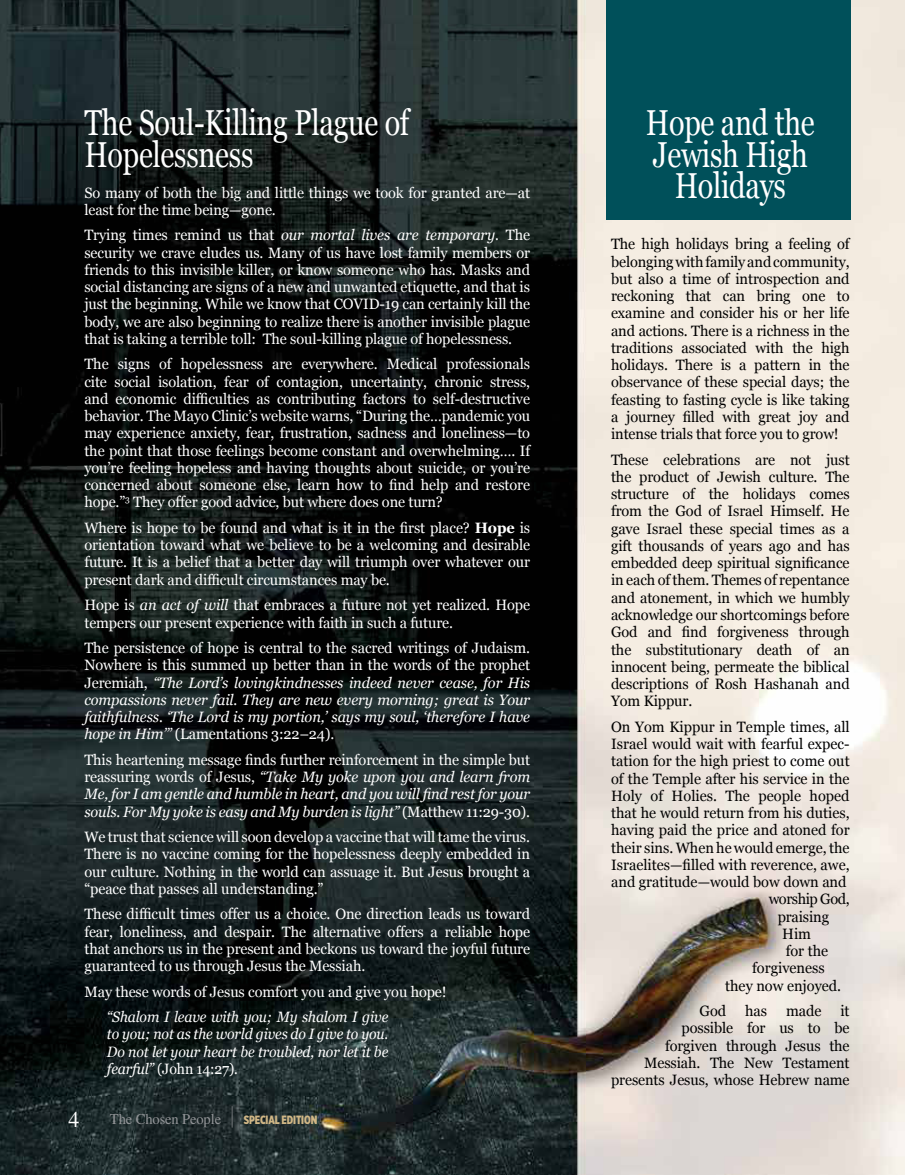
<style>
.page{position:relative;width:905px;height:1175px;background:#fff}
.page>*{position:absolute;margin:0;border:0;box-sizing:border-box;transform-origin:0 0}
.t1{font:36px/31.5px "Georgia";letter-spacing:-.01em;color:#fff;scale:.8 1}
.t2{font:22.5px "STIX General";color:#fff}
.t3{font:15px/17.2px "Georgia";letter-spacing:-.01em;color:#fff;text-align:justify}
.t4{font:15px/17.2px "Georgia";color:#000;text-align:justify}
.t5{font:italic 15px/17.2px "Georgia";letter-spacing:-.01em;color:#fff;text-align:justify}
.t6{font:italic 15px/17.2px "Georgia";letter-spacing:-.01em;color:#fff;text-align:justify;scale:.94 1}
.t7{font:15px "STIX General";letter-spacing:-.01em;color:#939598}
.t8{font:15px "Georgia";letter-spacing:-.03em;color:#000}
.t9{font:900 12px "Gotham X Narrow";letter-spacing:-.01em;color:#d1b786}
.s1{font-style:italic}
.s2{font-weight:700}
.s3{font-style:normal}
.s4{font-weight:700;font-size:30px}
</style>
<div class="page">
<img style="left:0;top:0;width:904px;height:1174px">
<div style="left:606px;top:0;width:245px;height:219px;background:#00505a"></div>
<h1 class="t1" style="left:84px;top:110px;width:407px">The Soul-Killing Plague of<br>Hopelessness</h1>
<p class="t3" style="left:84px;top:185px;width:447px">So many of both the big and little things we took for granted are—at least for the time being—gone.</p>
<p class="t3" style="left:84px;top:228px;width:447px">Trying times remind us that <span class="s1">our mortal lives are temporary.</span> The security we crave eludes us. Many of us have lost family members or friends to this invisible killer, or know someone who has. Masks and social distancing are signs of a new and unwanted etiquette, and that is just the beginning. While we know that COVID-19 can certainly kill the body, we are also beginning to realize there is another invisible plague that is taking a terrible toll: The soul-killing plague of hopelessness.</p>
<p class="t3" style="left:84px;top:357px;width:447px">The signs of hopelessness are everywhere. Medical professionals cite social isolation, fear of contagion, uncertainty, chronic stress, and economic difficulties as contributing factors to self-destructive behavior. The Mayo Clinic’s website warns, “During the…pandemic you may experience anxiety, fear, frustration, sadness and loneliness—to the point that those feelings become constant and overwhelming…. If you’re feeling hopeless and having thoughts about suicide, or you’re concerned about someone else, learn how to find help and restore hope.”<sup>3</sup> They offer good advice, but where does one turn?</p>
<p class="t3" style="left:84px;top:518px;width:447px">Where is hope to be found and what is it in the first place? <span class="s2">Hope</span> is orientation toward what we believe to be a welcoming and desirable future. It is a belief that a better day will triumph over whatever our present dark and difficult circumstances may be.</p>
<p class="t3" style="left:84px;top:597px;width:447px">Hope is <span class="s1">an act of will</span> that embraces a future not yet realized. Hope tempers our present experience with faith in such a future.</p>
<p class="t5" style="left:84px;top:640px;width:447px"><span class="s3">The persistence of hope is central to the sacred writings of Judaism.<br>Nowhere is this summed up better than in the words of the prophet Jeremiah,</span> “The Lord’s lovingkindnesses indeed never cease, for His compassions never fail. They are new every morning; great is Your faithfulness. ‘The Lord is my portion,’ says my soul, ‘therefore I have hope in Him’” <span class="s3">(Lamentations 3:22–24).</span></p>
<p class="t5" style="left:84px;top:752px;width:447px"><span class="s3">This heartening message finds further reinforcement in the simple but reassuring words of Jesus,</span> “Take My yoke upon you and learn from Me, for I am gentle and humble in heart, and you will find rest for your souls. For My yoke is easy and My burden is light” <span class="s3">(Matthew 11:29-30).</span></p>
<p class="t3" style="left:84px;top:829px;width:447px">We trust that science will soon develop a vaccine that will tame the virus.<br>There is no vaccine coming for the hopelessness deeply embedded in our culture. Nothing in the world can assuage it. But Jesus brought a “peace that passes all understanding.”</p>
<p class="t3" style="left:84px;top:905px;width:447px">These difficult times offer us a choice. One direction leads us toward fear, loneliness, and despair. The alternative offers a reliable hope that anchors us in the present and beckons us toward the joyful future guaranteed to us through Jesus the Messiah.</p>
<p class="t3" style="left:84px;top:984px;width:364px">May these words of Jesus comfort you and give you hope!</p>
<p class="t6" style="left:107px;top:1009px;width:301px">“Shalom I leave with you; My shalom I give to you; not as the world gives do I give to you.<br>Do not let your heart be troubled, nor let it be fearful” <span class="s3">(John 14:27)</span>.</p>
<p class="t7" style="left:110px;top:1113px;width:125px">The Chosen People <span class="s4">|</span></p>
<h2 class="t2" style="left:68px;top:1111px;width:12px">4</h2>
<p class="t9" style="left:244px;top:1114px;width:75px">SPECIAL EDITION</p>
<h1 class="t1" style="left:646px;top:110px;width:212px;text-align:center">Hope and the<br>Jewish High<br>Holidays</h1>
<p class="t4" style="left:611px;top:237px;width:240px">The high holidays bring a feeling of belonging with family and community, but also a time of introspection and reckoning that can bring one to examine and consider his or her life and actions. There is a richness in the traditions associated with the high holidays. There is a pattern in the observance of these special days; the feasting to fasting cycle is like taking a journey filled with great joy and intense trials that force you to grow!</p>
<p class="t4" style="left:611px;top:452px;width:240px">These celebrations are not just the product of Jewish culture. The structure of the holidays comes from the God of Israel Himself. He gave Israel these special times as a gift thousands of years ago and has embedded deep spiritual significance in each of them. Themes of repentance and atonement, in which we humbly acknowledge our shortcomings before God and find forgiveness through the substitutionary death of an innocent being, permeate the biblical descriptions of Rosh Hashanah and Yom Kippur.</p>
<p class="t4" style="left:611px;top:719px;width:240px">On Yom Kippur in Temple times, all</p>
<p class="t4" style="left:611px;top:736px;width:240px">Israel would wait with fearful expec-</p>
<p class="t4" style="left:611px;top:753px;width:240px">tation for the high priest to come out</p>
<p class="t4" style="left:611px;top:771px;width:240px">of the Temple after his service in the</p>
<p class="t4" style="left:611px;top:788px;width:240px">Holy of Holies. The people hoped</p>
<p class="t4" style="left:611px;top:805px;width:240px">that he would return from his duties,</p>
<p class="t4" style="left:611px;top:822px;width:240px">having paid the price and atoned for</p>
<p class="t4" style="left:611px;top:840px;width:240px">their sins. When he would emerge, the</p>
<p class="t4" style="left:611px;top:855px;width:240px">Israelites—filled with reverence, awe,</p>
<p class="t4" style="left:611px;top:874px;width:237px">and gratitude—would bow down and</p>
<p class="t8" style="left:768px;top:893px;width:82px">worship God,</p>
<p class="t4" style="left:777px;top:909px;width:53px">praising</p>
<p class="t4" style="left:782px;top:926px;width:30px">Him</p>
<p class="t4" style="left:785px;top:943px;width:44px">for the</p>
<p class="t4" style="left:752px;top:960px;width:74px">forgiveness</p>
<p class="t4" style="left:725px;top:978px;width:118px">they now enjoyed.</p>
<p class="t4" style="left:699px;top:1003px;width:28px">God</p>
<p class="t4" style="left:745px;top:1003px;width:23px">has</p>
<p class="t4" style="left:786px;top:1003px;width:37px">made</p>
<p class="t4" style="left:611px;top:1003px;width:240px;text-align:right">it<br>possible for us to be<br>forgiven through Jesus the<br>Messiah. The New Testament presents Jesus, whose Hebrew name</p>
</div>
